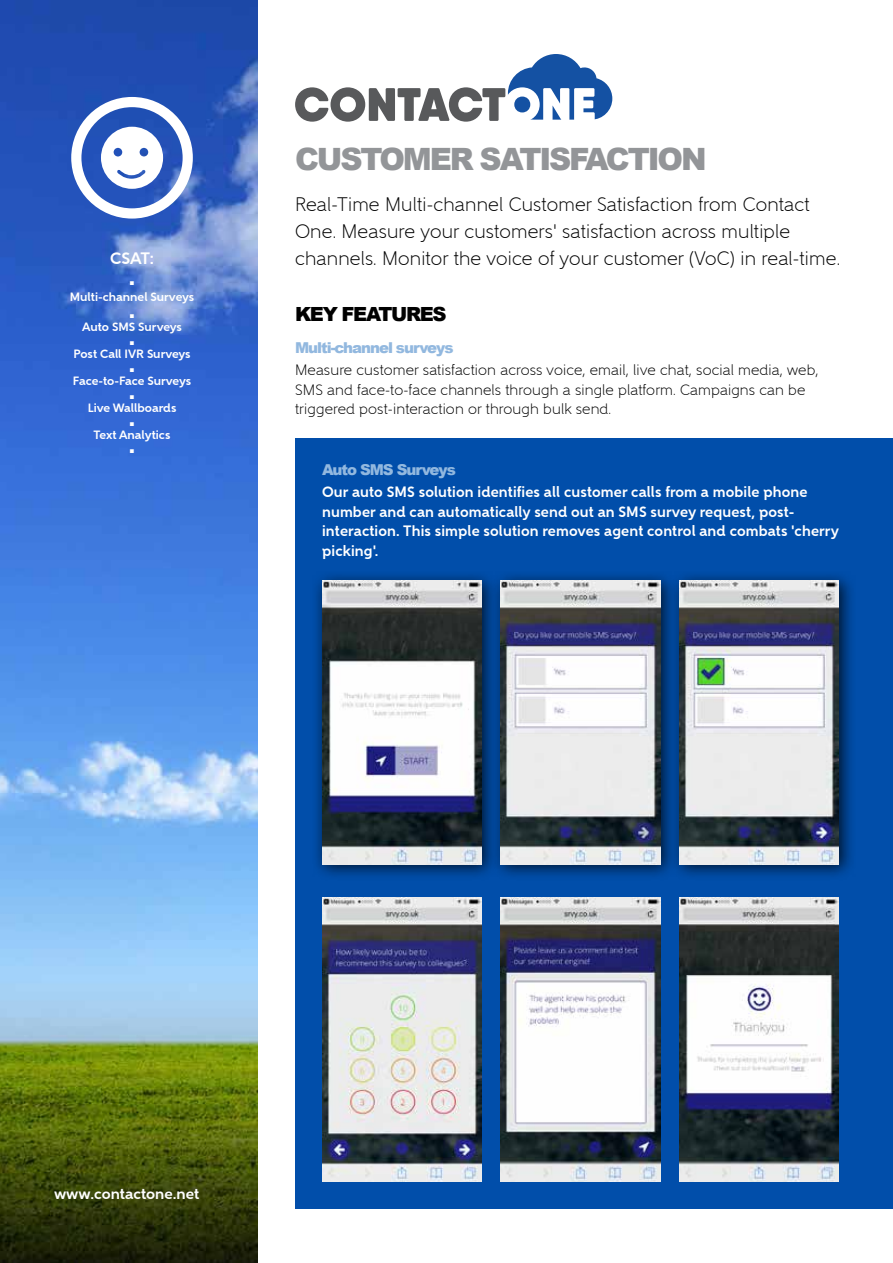
<style>
.page{position:relative;width:893px;height:1263px;background:#fff}
.page>*{position:absolute;margin:0;border:0;box-sizing:border-box;transform-origin:0 0}
.t1{font:900 30.75px "Arial";letter-spacing:-.07em;color:#939598}
.t2{font:300 19.5px/27px "Gentleman 400";letter-spacing:.01em;color:#000;scale:.95 1}
.t3{font:900 19.5px "Arial";letter-spacing:-.07em;color:#000}
.t4{font:700 16.5px "Gentleman 800";color:#fff}
.t5{font:700 15px/19.5px "Gentleman 800";letter-spacing:.01em;color:#fff;scale:.96 1}
.t6{font:300 15px/19.5px "Gentleman 400";letter-spacing:.01em;color:#000;scale:.96 1}
.t7{font:900 15px "Arial";letter-spacing:-.07em;color:#92b8df}
.t8{font:700 15px "Gentleman 800";letter-spacing:.01em;color:#fff}
.t9{font:700 12px "Gentleman 800";color:#fff}
.t10{font:700 7.5px "Gentleman 800";color:#fff}
</style>
<div class="page">
<div style="left:295px;top:439px;width:598px;height:770px;background:#014eaa"></div>
<img style="left:0;top:0;width:257px;height:1263px">
<svg style="left:71px;top:97px;width:122px;height:122px"></svg>
<div style="left:311px;top:569px;width:188px;height:313px;background:#000;opacity:.75"></div>
<img style="left:322px;top:581px;width:159px;height:283px">
<div style="left:668px;top:569px;width:188px;height:313px;background:#000;opacity:.75"></div>
<img style="left:680px;top:581px;width:159px;height:283px">
<div style="left:489px;top:569px;width:188px;height:313px;background:#000;opacity:.75"></div>
<img style="left:501px;top:581px;width:159px;height:283px">
<img style="left:322px;top:897px;width:159px;height:284px">
<img style="left:501px;top:897px;width:159px;height:284px">
<img style="left:680px;top:897px;width:159px;height:284px">
<svg style="left:295px;top:54px;width:317px;height:68px"></svg>
<h1 class="t1" style="left:295px;top:137px;width:413px">CUSTOMER SATISFACTION</h1>
<h2 class="t2" style="left:295px;top:190px;width:543px">Real-Time Multi-channel Customer Satisfaction from Contact<br>One. Measure your customers' satisfaction across multiple</h2>
<p class="t4" style="left:110px;top:248px;width:45px">CSAT:</p>
<h2 class="t2" style="left:295px;top:244px;width:575px">channels. Monitor the voice of your customer (VoC) in real-time.</h2>
<p class="t10" style="left:130px;top:278px;width:5px">◼</p>
<p class="t9" style="left:70px;top:290px;width:126px">Multi-channel Surveys</p>
<p class="t10" style="left:130px;top:311px;width:5px">◼</p>
<p class="t9" style="left:82px;top:320px;width:101px">Auto SMS Surveys</p>
<p class="t10" style="left:130px;top:338px;width:5px">◼</p>
<p class="t9" style="left:73px;top:347px;width:119px">Post Call IVR Surveys</p>
<p class="t10" style="left:130px;top:365px;width:5px">◼</p>
<p class="t9" style="left:73px;top:374px;width:120px">Face-to-Face Surveys</p>
<p class="t10" style="left:130px;top:392px;width:5px">◼</p>
<p class="t9" style="left:88px;top:401px;width:90px">Live Wallboards</p>
<p class="t10" style="left:130px;top:419px;width:5px">◼</p>
<p class="t9" style="left:94px;top:428px;width:78px">Text Analytics</p>
<p class="t10" style="left:130px;top:446px;width:5px">◼</p>
<h2 class="t3" style="left:295px;top:300px;width:153px">KEY FEATURES</h2>
<p class="t7" style="left:295px;top:337px;width:160px">Multi-channel surveys</p>
<p class="t6" style="left:295px;top:360px;width:547px">Measure customer satisfaction across voice, email, live chat, social media, web,<br>SMS and face-to-face channels through a single platform. Campaigns can be triggered post-interaction or through bulk send.</p>
<p class="t7" style="left:322px;top:459px;width:135px">Auto SMS Surveys</p>
<p class="t5" style="left:322px;top:482px;width:540px">Our auto SMS solution identifies all customer calls from a mobile phone number and can automatically send out an SMS survey request, post&shy;interaction. This simple solution removes agent control and combats 'cherry picking'.</p>
<p class="t8" style="left:54px;top:1185px;width:147px">www.contactone.net</p>
</div>
